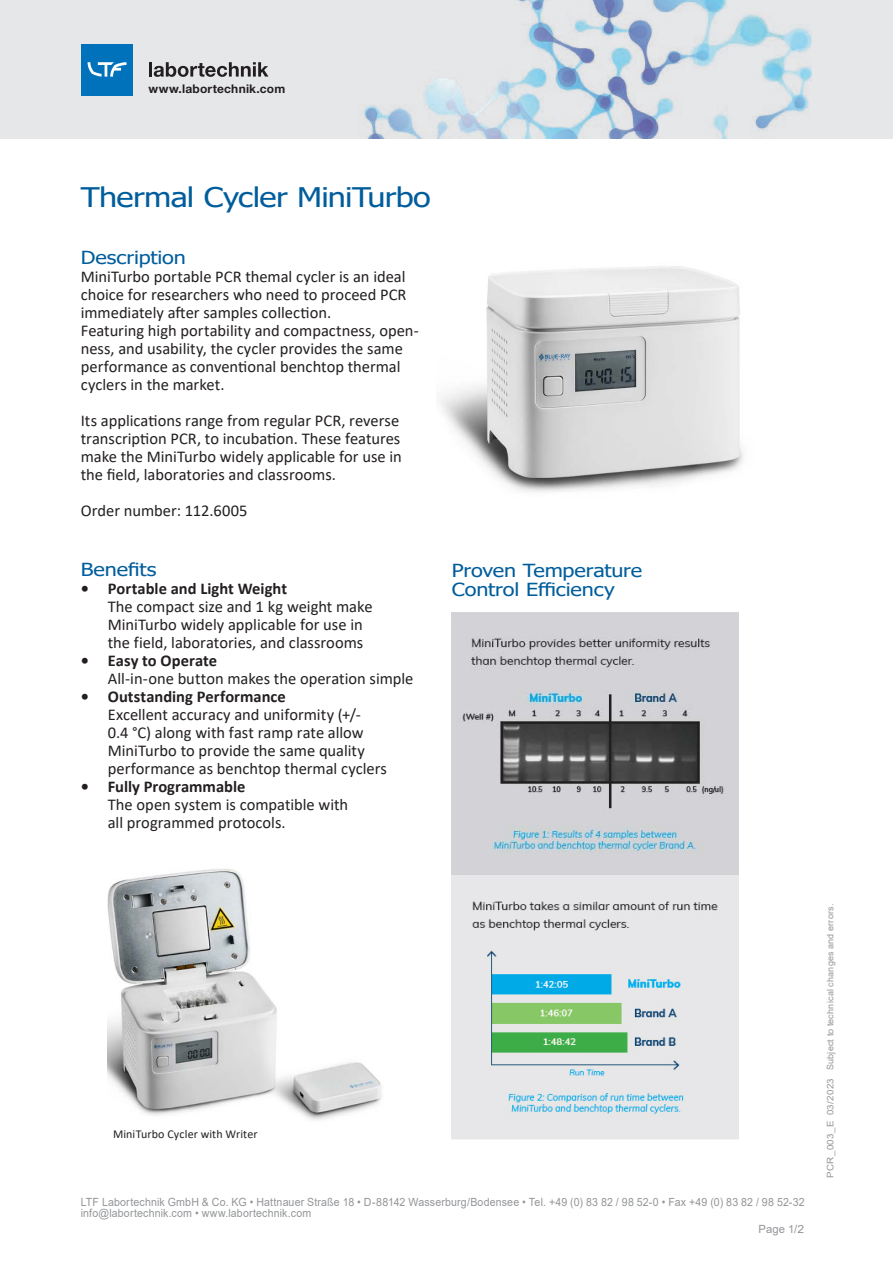
<style>
.page{position:relative;width:893px;height:1263px;background:#fff}
.page>*{position:absolute;margin:0;border:0;box-sizing:border-box;transform-origin:0 0}
.Headline{font:27px "Tahoma";letter-spacing:-.02em;color:#005d9c;scale:1.2 1}
.t1{font:18px/19.5px "Tahoma";letter-spacing:-.005em;color:#005d9c;scale:1.2 1}
.t2{font:16.5px/18px "Calibri";color:#231f20}
.t3{font:12px "Calibri";letter-spacing:.01em;color:#231f20}
.t4{font:700 12px "Helvetica Neue LT Std";letter-spacing:.015em;color:#231f20}
.t5{font:11.25px/11.2px "Arial";letter-spacing:.015em;color:#939598;scale:.94 1}
.t6{font:11.25px "Arial";letter-spacing:.015em;color:#939598}
.t7{font:9px "Arial";letter-spacing:.025em;color:#939598;scale:1.08 1}
.s1{font-weight:700}
</style>
<div class="page">
<div style="left:0;top:0;width:893px;height:139px;background:#e6e7e9"></div>
<img style="left:363px;top:0;width:449px;height:139px">
<hr style="left:149px;top:62px;width:3px;height:15px;background:#231f20">
<svg style="left:154px;top:62px;width:114px;height:15px"></svg>
<div style="left:82px;top:44px;width:51px;height:51px;background:#0072bc"></div>
<svg style="left:88px;top:62px;width:38px;height:15px"></svg>
<img style="left:440px;top:266px;width:304px;height:226px">
<img style="left:452px;top:612px;width:287px;height:263px">
<img style="left:452px;top:875px;width:287px;height:265px">
<img style="left:107px;top:869px;width:275px;height:251px">
<p class="t4" style="left:148px;top:81px;width:138px">www.labortechnik.com</p>
<p class="Headline" style="left:81px;top:179px;width:293px">Thermal Cycler MiniTurbo</p>
<p class="t1" style="left:81px;top:249px;width:89px">Description</p>
<p class="t2" style="left:81px;top:267px;width:327px;text-align:justify">MiniTurbo portable PCR themal cycler is an ideal choice for researchers who need to proceed PCR immediately after samples collection.</p>
<p class="t2" style="left:81px;top:321px;width:340px">Featuring high portability and compactness, open&shy;ness, and usability, the cycler provides the same</p>
<p class="t2" style="left:81px;top:357px;width:321px">performance as conventional benchtop thermal</p>
<p class="t2" style="left:81px;top:375px;width:145px">cyclers in the market.</p>
<p class="t2" style="left:81px;top:411px;width:320px">Its applications range from regular PCR, reverse</p>
<p class="t2" style="left:81px;top:429px;width:321px">transcription PCR, to incubation. These features</p>
<p class="t2" style="left:81px;top:447px;width:323px">make the MiniTurbo widely applicable for use in the field, laboratories and classrooms.</p>
<p class="t2" style="left:81px;top:501px;width:168px">Order number: 112.6005</p>
<p class="t1" style="left:81px;top:561px;width:65px">Benefits</p>
<p class="t2" style="left:108px;top:579px;width:266px;text-indent:-27px"><span class="s1">• Portable and Light Weight<br></span>The compact size and 1 kg weight make MiniTurbo widely applicable for use in the field, laboratories, and classrooms</p>
<p class="t2" style="left:108px;top:651px;width:307px;text-indent:-27px"><span class="s1">• Easy to Operate<br></span>All-in-one button makes the operation simple</p>
<p class="t2" style="left:108px;top:687px;width:281px;text-indent:-27px"><span class="s1">• Outstanding Performance<br></span>Excellent accuracy and uniformity (+/-<br>0.4 °C) along with fast ramp rate allow MiniTurbo to provide the same quality performance as benchtop thermal cyclers</p>
<p class="t2" style="left:108px;top:777px;width:242px;text-indent:-27px"><span class="s1">• Fully Programmable<br></span>The open system is compatible with all programmed protocols.</p>
<p class="t1" style="left:452px;top:561px;width:160px">Proven Temperature<br>Control Efficiency</p>
<p class="t3" style="left:113px;top:1125px;width:146px">MiniTurbo Cycler with Writer</p>
<p class="t5" style="left:81px;top:1196px;width:771px">LTF Labortechnik GmbH &amp; Co. KG • Hattnauer Straße 18 • D-88142 Wasserburg/Bodensee • Tel. +49 (0) 83 82 / 98 52-0 • Fax +49 (0) 83 82 / 98 52-32 info@labortechnik.com • www.labortechnik.com</p>
<p class="t6" style="left:758px;top:1221px;width:47px">Page 1/2</p>
<p class="t7" style="left:824px;top:1178px;width:255px;rotate:-90deg">PCR_003_E 03/2023 Subject to technical changes and errors.</p>
</div>
